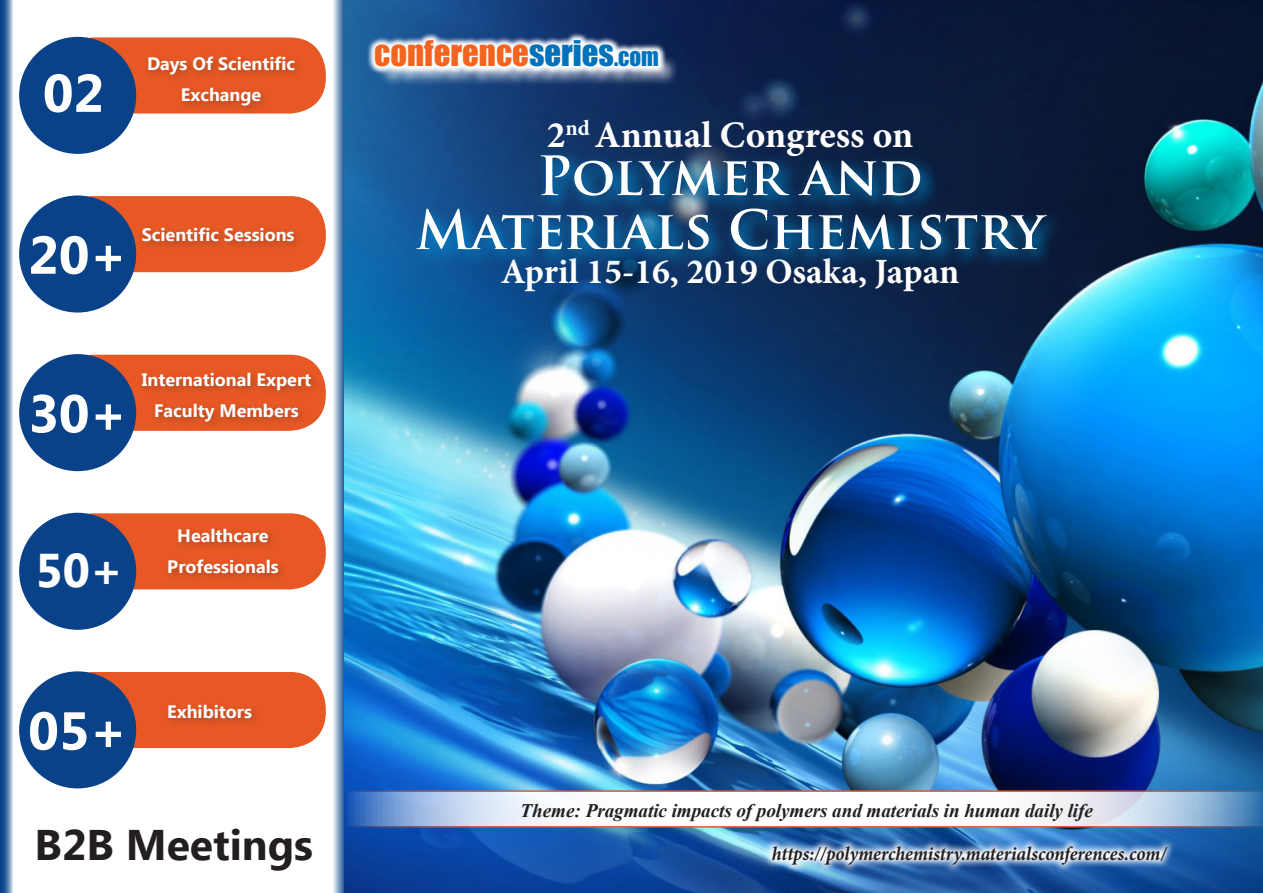
<style>
.page{position:relative;width:1263px;height:893px;background:#fff}
.page>*{position:absolute;margin:0;border:0;box-sizing:border-box;transform-origin:0 0}
.t1{font:700 53.25px "Ebrima";color:#fff}
.t2{font:700 52.65px/54px "Trajan Pro";color:#fff;text-align:center}
.t3{font:700 47.25px "Ebrima";color:#fff}
.t4{font:700 42.75px "Ebrima";color:#231f20}
.t5{font:700 37.5px "Minion Pro";color:#fff}
.t6{font:700 35.55px "Minion Pro";color:#fff}
.t7{font:32.7px "Impact";color:#f36421}
.t8{font:italic 700 19.5px "Minion Pro";letter-spacing:-.005em;color:#231f20;scale:.95 1}
.t9{font:italic 700 19.2px "Times New Roman";letter-spacing:-.005em;color:#231f20}
.t10{font:700 18px/30.9px "Ebrima";color:#fff;text-align:center}
.s1{color:#0072bc}
.s2{font-size:22.95px;color:#0072bc}
</style>
<div class="page">
<svg style="left:333px;top:0;width:12px;height:893px;background:#8ea8c8"></svg>
<div style="left:58px;top:37px;width:268px;height:77px;background:#e75824;border-radius:36px"></div>
<div style="left:19px;top:37px;width:117px;height:117px;background:#094288;border-radius:50%"></div>
<div style="left:144px;top:53px;width:160px;height:62px;background:#231f20;opacity:.3"></div>
<div style="left:58px;top:196px;width:268px;height:76px;background:#e75824;border-radius:36px"></div>
<div style="left:19px;top:195px;width:117px;height:118px;background:#094288;border-radius:50%"></div>
<div style="left:139px;top:224px;width:164px;height:27px;background:#231f20;opacity:.3"></div>
<div style="left:58px;top:355px;width:268px;height:76px;background:#e75824;border-radius:36px"></div>
<div style="left:19px;top:354px;width:117px;height:117px;background:#094288;border-radius:50%"></div>
<div style="left:138px;top:369px;width:183px;height:61px;background:#231f20;opacity:.3"></div>
<div style="left:58px;top:513px;width:268px;height:76px;background:#e75824;border-radius:36px"></div>
<div style="left:19px;top:513px;width:117px;height:117px;background:#094288;border-radius:50%"></div>
<div style="left:164px;top:525px;width:123px;height:57px;background:#231f20;opacity:.3"></div>
<div style="left:58px;top:672px;width:268px;height:76px;background:#e75824;border-radius:36px"></div>
<div style="left:19px;top:671px;width:117px;height:117px;background:#094288;border-radius:50%"></div>
<div style="left:164px;top:701px;width:97px;height:27px;background:#231f20;opacity:.3"></div>
<svg style="left:0;top:0;width:13px;height:893px;background:#527aab"></svg>
<img style="left:345px;top:0;width:918px;height:893px">
<svg style="left:340px;top:790px;width:923px;height:38px"></svg>
<div style="left:378px;top:44px;width:301px;height:43px;background:#fff;opacity:.75"></div>
<svg style="left:366px;top:32px;width:301px;height:44px"></svg>
<svg style="left:764px;top:837px;width:411px;height:36px;background:#769ecb"></svg>
<svg style="left:411px;top:148px;width:654px;height:122px;background:#0e3e6d"></svg>
<h1 class="t1" style="left:43px;top:53px;width:63px">02</h1>
<p class="t10" style="left:147px;top:49px;width:150px">Days Of Scientific<br>Exchange</p>
<h1 class="t1" style="left:28px;top:215px;width:100px">20+</h1>
<p class="t10" style="left:142px;top:220px;width:154px">Scientific Sessions</p>
<h1 class="t1" style="left:28px;top:374px;width:100px">30+</h1>
<p class="t10" style="left:142px;top:365px;width:171px">International Expert<br>Faculty Members</p>
<h3 class="t3" style="left:36px;top:535px;width:89px">50+</h3>
<p class="t10" style="left:167px;top:521px;width:113px">Healthcare<br>Professionals</p>
<h1 class="t1" style="left:28px;top:691px;width:100px">05+</h1>
<p class="t10" style="left:167px;top:697px;width:86px">Exhibitors</p>
<h3 class="t4" style="left:35px;top:813px;width:280px">B2B Meetings</h3>
<p class="t7" style="left:374px;top:28px;width:286px">CONFERENCE<span class="s1">SERIES</span><span class="s2">.COM</span></p>
<p class="t5" style="left:547px;top:109px;width:368px">2<sup>nd</sup> Annual Congress on</p>
<p class="t2" style="left:416px;top:150px;width:630px">Polymer and<br>Materials Chemistry</p>
<p class="t6" style="left:501px;top:247px;width:460px">April 15-16, 2019 Osaka, Japan</p>
<p class="t9" style="left:520px;top:797px;width:574px">Theme: Pragmatic impacts of polymers and materials in human daily life</p>
<p class="t8" style="left:772px;top:839px;width:417px">https://polymerchemistry.materialsconferences.com/</p>
</div>
